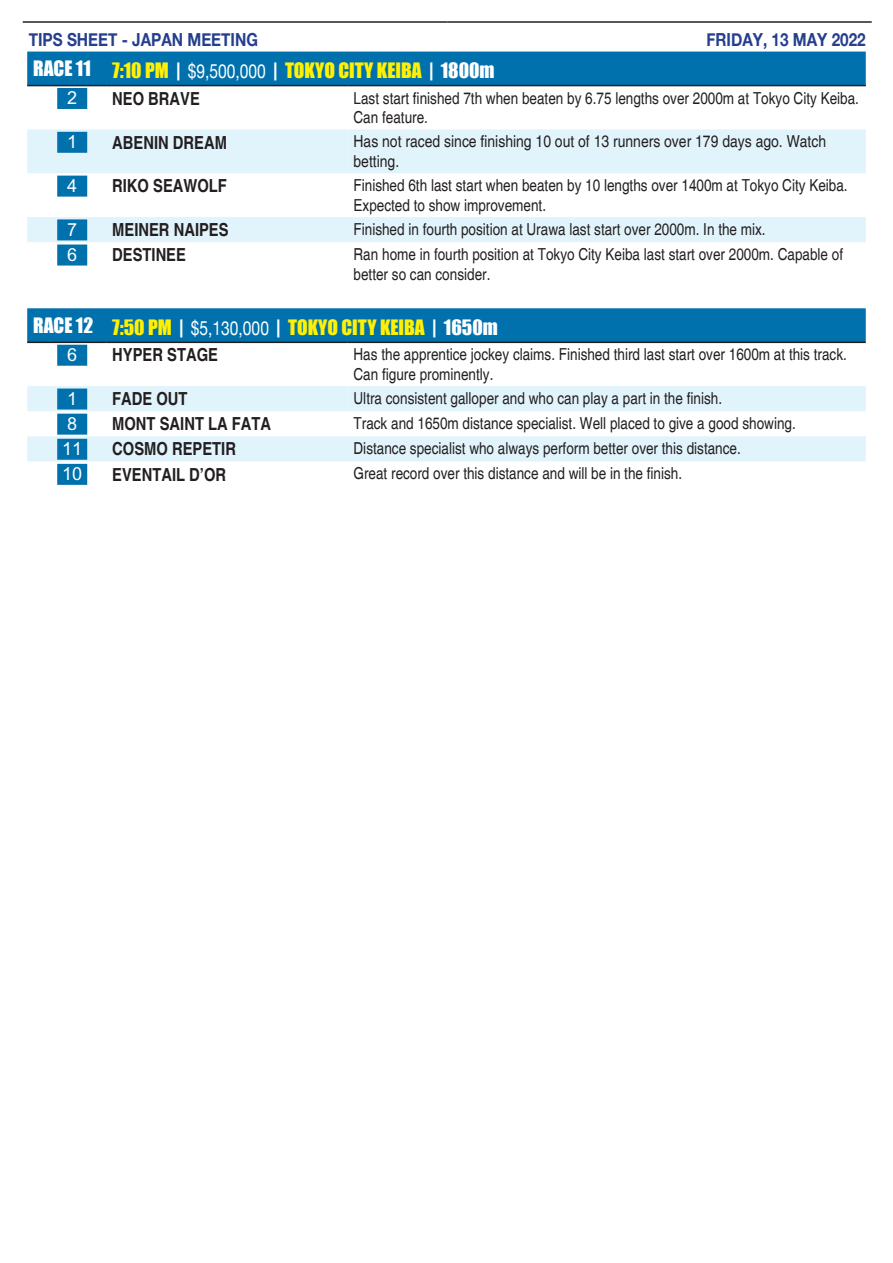
<style>
.page{position:relative;width:893px;height:1263px;background:#fff}
.page>*{position:absolute;margin:0;border:0;box-sizing:border-box;transform-origin:0 0}
.Tips-Analysis-Header{font:19.5px "Impact";color:#fff101}
.Tips-Analysis-Header-2{font:19.5px "Impact";color:#fff}
.t1{font:700 condensed 18px "Helvetica";color:#231f20}
.t2{font:700 18px "Helvetica Neue";color:#253f8e;scale:.85 1}
.Tips-Num{font:700 18px "M Hei HK";color:#fff}
.Tips-Analysis-Body{font:condensed 16.5px/19.8px "Helvetica";color:#231f20}
.s1{color:#fff}
.s2{font-family:"Helvetica Neue";color:#fff}
</style>
<div class="page">
<hr style="left:23px;top:21px;width:424px;height:2px;background:#231f20">
<hr style="left:447px;top:21px;width:425px;height:2px;background:#231f20">
<div style="left:27px;top:308px;width:839px;height:34px;background:#0071ad"></div>
<svg style="left:27px;top:386px;width:839px;height:75px;fill:#e1f4fc"></svg>
<hr style="left:27px;top:342px;width:79px;height:1px;background:#231f20">
<hr style="left:106px;top:342px;width:242px;height:1px;background:#231f20">
<hr style="left:348px;top:342px;width:518px;height:1px;background:#231f20">
<div style="left:57px;top:345px;width:30px;height:21px;background:#0071ad"></div>
<div style="left:57px;top:388px;width:30px;height:21px;background:#0071ad"></div>
<div style="left:57px;top:414px;width:30px;height:21px;background:#0071ad"></div>
<div style="left:57px;top:439px;width:30px;height:21px;background:#0071ad"></div>
<div style="left:57px;top:464px;width:30px;height:21px;background:#0071ad"></div>
<div style="left:27px;top:52px;width:839px;height:33px;background:#0071ad"></div>
<svg style="left:27px;top:129px;width:839px;height:113px;fill:#e1f4fc"></svg>
<hr style="left:27px;top:85px;width:79px;height:1px;background:#231f20">
<hr style="left:106px;top:85px;width:242px;height:1px;background:#231f20">
<hr style="left:348px;top:85px;width:518px;height:1px;background:#231f20">
<div style="left:57px;top:88px;width:30px;height:21px;background:#0071ad"></div>
<div style="left:57px;top:132px;width:30px;height:21px;background:#0071ad"></div>
<div style="left:57px;top:176px;width:30px;height:21px;background:#0071ad"></div>
<div style="left:57px;top:219px;width:30px;height:21px;background:#0071ad"></div>
<div style="left:57px;top:245px;width:30px;height:21px;background:#0071ad"></div>
<p class="t2" style="left:29px;top:28px;width:271px">TIPS SHEET - JAPAN MEETING</p>
<p class="t2" style="left:706px;top:28px;width:189px">FRIDAY, 13 MAY 2022</p>
<p class="Tips-Analysis-Header-2" style="left:33px;top:53px;width:59px">RACE 11</p>
<p class="Tips-Analysis-Header" style="left:112px;top:55px;width:384px">7:10 PM <span class="s1">|</span> <span class="s2">$9,500,000</span> <span class="s1">|</span> TOKYO CITY KEIBA <span class="s1">| 1800m</span></p>
<p class="Tips-Num" style="left:67px;top:85px;width:12px">2</p>
<p class="t1" style="left:112px;top:87px;width:89px">NEO BRAVE</p>
<p class="Tips-Analysis-Body" style="left:354px;top:88px;width:507px">Last start finished 7th when beaten by 6.75 lengths over 2000m at Tokyo City Keiba.<br>Can feature.</p>
<p class="Tips-Num" style="left:67px;top:129px;width:12px">1</p>
<p class="t1" style="left:112px;top:131px;width:116px">ABENIN DREAM</p>
<p class="Tips-Analysis-Body" style="left:354px;top:132px;width:474px">Has not raced since finishing 10 out of 13 runners over 179 days ago. Watch betting.</p>
<p class="Tips-Num" style="left:67px;top:172px;width:12px">4</p>
<p class="t1" style="left:112px;top:175px;width:116px">RIKO SEAWOLF</p>
<p class="Tips-Analysis-Body" style="left:354px;top:176px;width:496px">Finished 6th last start when beaten by 10 lengths over 1400m at Tokyo City Keiba.<br>Expected to show improvement.</p>
<p class="Tips-Num" style="left:67px;top:216px;width:12px">7</p>
<p class="t1" style="left:112px;top:219px;width:118px">MEINER NAIPES</p>
<p class="Tips-Analysis-Body" style="left:354px;top:219px;width:414px">Finished in fourth position at Urawa last start over 2000m. In the mix.</p>
<p class="Tips-Num" style="left:67px;top:241px;width:12px">6</p>
<p class="t1" style="left:112px;top:244px;width:75px">DESTINEE</p>
<p class="Tips-Analysis-Body" style="left:354px;top:245px;width:491px">Ran home in fourth position at Tokyo City Keiba last start over 2000m. Capable of better so can consider.</p>
<p class="Tips-Analysis-Header-2" style="left:33px;top:310px;width:61px">RACE 12</p>
<p class="Tips-Analysis-Header" style="left:112px;top:312px;width:387px">7:50 PM <span class="s1">|</span> <span class="s2">$5,130,000</span> <span class="s1">|</span> TOKYO CITY KEIBA <span class="s1">| 1650m</span></p>
<p class="Tips-Num" style="left:67px;top:341px;width:12px">6</p>
<p class="t1" style="left:112px;top:344px;width:107px">HYPER STAGE</p>
<p class="Tips-Analysis-Body" style="left:354px;top:345px;width:495px">Has the apprentice jockey claims. Finished third last start over 1600m at this track.<br>Can figure prominently.</p>
<p class="Tips-Num" style="left:67px;top:385px;width:12px">1</p>
<p class="t1" style="left:112px;top:388px;width:77px">FADE OUT</p>
<p class="Tips-Analysis-Body" style="left:354px;top:389px;width:370px">Ultra consistent galloper and who can play a part in the finish.</p>
<p class="Tips-Num" style="left:67px;top:410px;width:12px">8</p>
<p class="t1" style="left:112px;top:413px;width:161px">MONT SAINT LA FATA</p>
<p class="Tips-Analysis-Body" style="left:354px;top:414px;width:444px">Track and 1650m distance specialist. Well placed to give a good showing.</p>
<p class="Tips-Num" style="left:62px;top:436px;width:22px">11</p>
<p class="t1" style="left:112px;top:438px;width:125px">COSMO REPETIR</p>
<p class="Tips-Analysis-Body" style="left:354px;top:439px;width:389px">Distance specialist who always perform better over this distance.</p>
<p class="Tips-Num" style="left:62px;top:461px;width:22px">10</p>
<p class="t1" style="left:112px;top:463px;width:115px">EVENTAIL D’OR</p>
<p class="Tips-Analysis-Body" style="left:354px;top:464px;width:330px">Great record over this distance and will be in the finish.</p>
</div>
